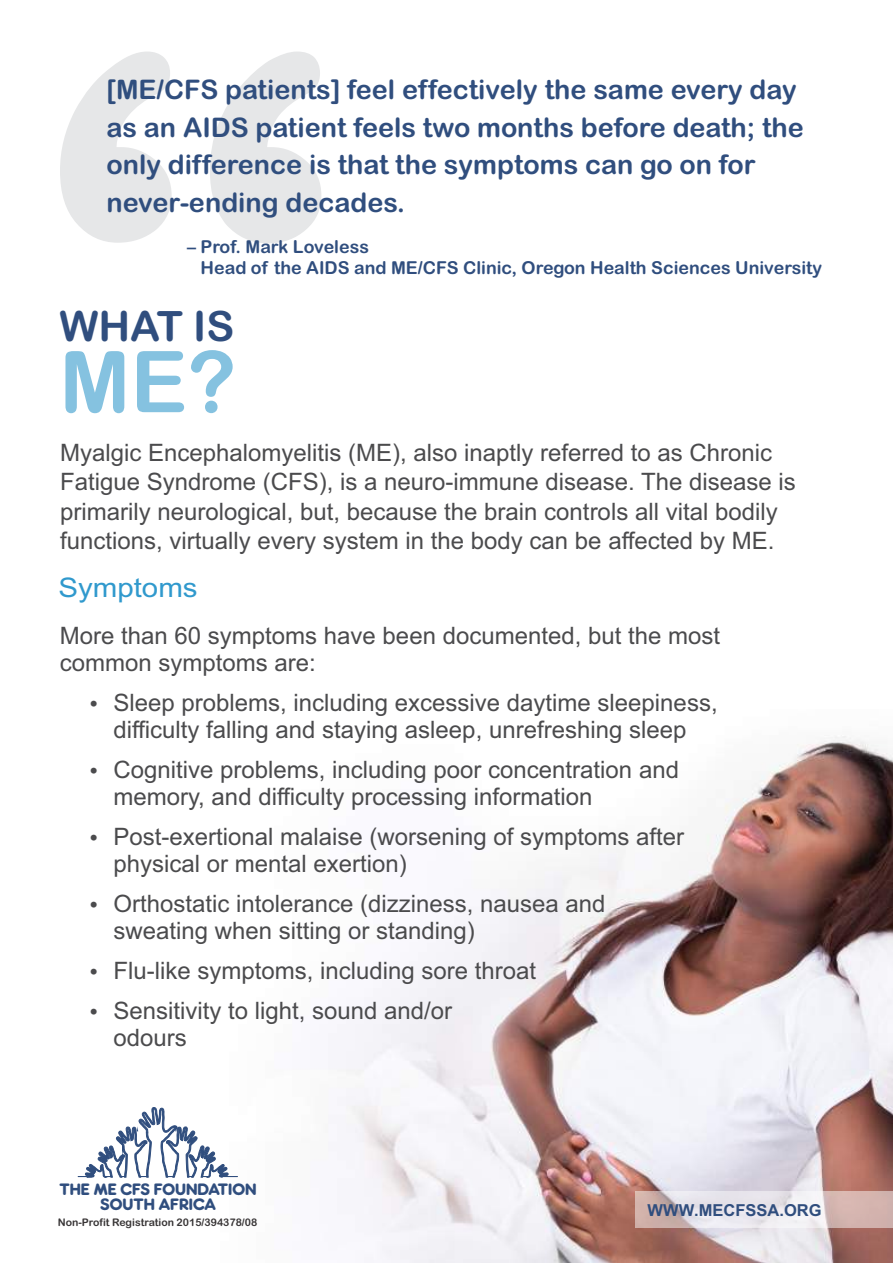
<style>
.page{position:relative;width:893px;height:1263px;background:#fff}
.page>*{position:absolute;margin:0;border:0;box-sizing:border-box;transform-origin:0 0}
.t1{font:654.6px "Arial Rounded MT Bold";color:#e6e7e8;scale:1.06 1}
.t2{font:85.2px "Arial Rounded MT Bold";color:#85c2e0}
.t3{font:41.85px "Arial Rounded MT Bold";color:#304e7e}
.t4{font:27px/37.8px "Arial Rounded MT Bold";color:#304e7e}
.t5{font:27px "Arial";color:#3099cd;scale:1.09 1}
.t6{font:24px/26.8px "Arial";color:#4b4b4d}
.t7{font:17.85px/20.7px "Arial Rounded MT Bold";color:#304e7e}
.t8{font:700 16.5px "Arial";color:#304e7e}
.t9{font:15.3px/15.3px "Rocko Ultra FLF";color:#304e7e;text-align:center}
.t10{font:10.5px "Arial Rounded MT Bold";color:#373435}
</style>
<div class="page">
<img style="left:346px;top:736px;width:547px;height:527px">
<svg style="left:78px;top:1107px;width:160px;height:71px"></svg>
<div style="left:635px;top:1192px;width:258px;height:36px;background:#fefefe;opacity:.49"></div>
<h1 class="t1" style="left:29px;top:52px;width:303px">“</h1>
<p class="t4" style="left:107px;top:73px;width:699px">[ME/CFS patients] feel effectively the same every day as an AIDS patient feels two months before death; the only difference is that the symptoms can go on for never-ending decades.</p>
<p class="t7" style="left:201px;top:238px;width:623px;text-indent:-13px">– Prof. Mark Loveless<br>Head of the AIDS and ME/CFS Clinic, Oregon Health Sciences University</p>
<h3 class="t3" style="left:59px;top:311px;width:176px">WHAT IS</h3>
<h2 class="t2" style="left:59px;top:350px;width:178px">ME?</h2>
<p class="t6" style="left:60px;top:440px;width:737px;line-height:29.5px">Myalgic Encephalomyelitis (ME), also inaptly referred to as Chronic Fatigue Syndrome (CFS), is a neuro-immune disease. The disease is primarily neurological, but, because the brain controls all vital bodily functions, virtually every system in the body can be affected by ME.</p>
<p class="t5" style="left:58px;top:577px;width:129px">Symptoms</p>
<p class="t6" style="left:60px;top:624px;width:662px">More than 60 symptoms have been documented, but the most common symptoms are:</p>
<p class="t6" style="left:113px;top:691px;width:606px">Sleep problems, including excessive daytime sleepiness, difficulty falling and staying asleep, unrefreshing sleep</p>
<p class="t6" style="left:113px;top:758px;width:567px">Cognitive problems, including poor concentration and memory, and difficulty processing information</p>
<p class="t6" style="left:113px;top:825px;width:572px">Post-exertional malaise (worsening of symptoms after physical or mental exertion)</p>
<p class="t6" style="left:113px;top:892px;width:494px">Orthostatic intolerance (dizziness, nausea and sweating when sitting or standing)</p>
<p class="t6" style="left:113px;top:953px;width:424px;line-height:40.2px">Flu-like symptoms, including sore throat<br>Sensitivity to light, sound and/or</p>
<p class="t6" style="left:113px;top:1026px;width:75px">odours</p>
<p class="t9" style="left:59px;top:1181px;width:199px">THE ME CFS FOUNDATION<br>SOUTH AFRICA</p>
<p class="t10" style="left:58px;top:1218px;width:201px">Non-Profit Registration 2015/394378/08</p>
<p class="t8" style="left:647px;top:1204px;width:176px">WWW.MECFSSA.ORG</p>
</div>
